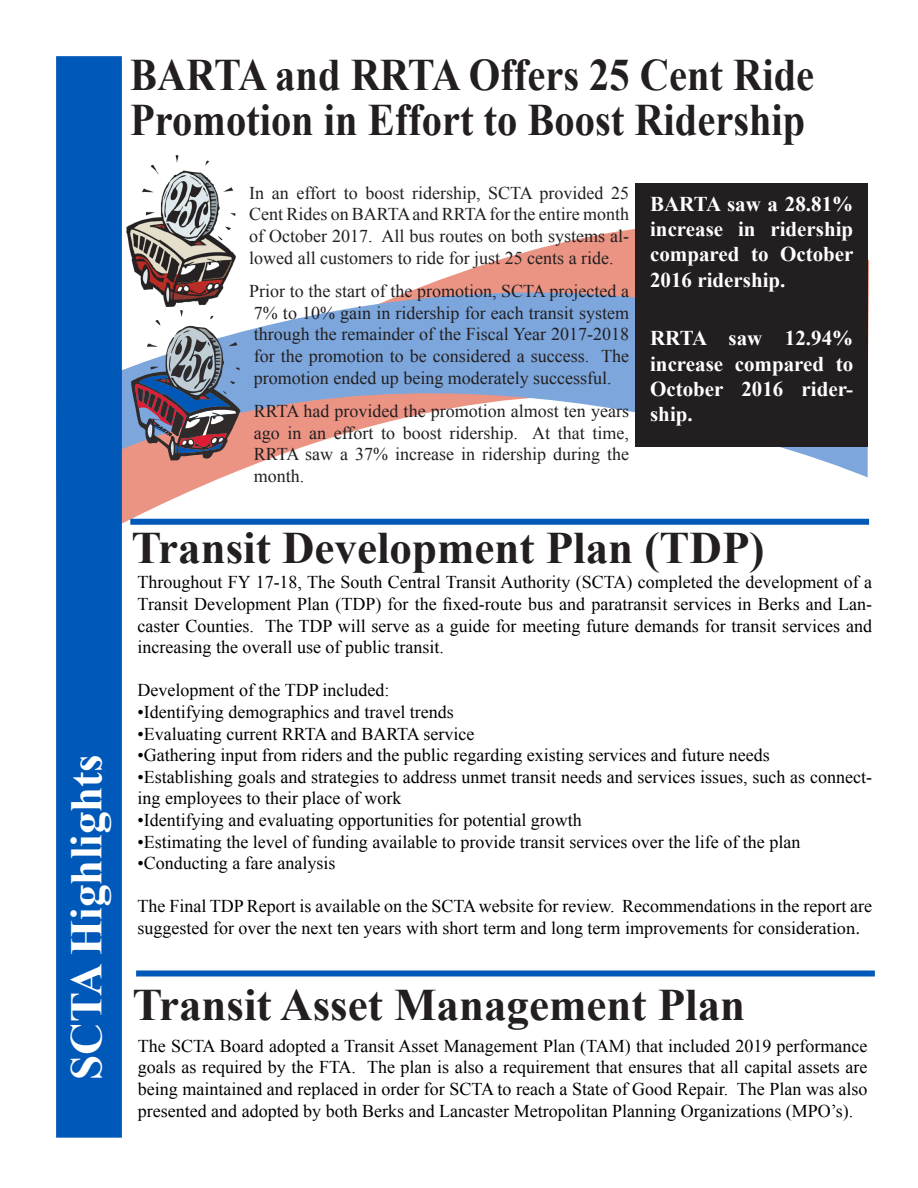
<style>
.page{position:relative;width:918px;height:1188px;background:#fff}
.page>*{position:absolute;margin:0;border:0;box-sizing:border-box;transform-origin:0 0}
.t1{font:700 45px "Times New Roman";color:#231f20;scale:.9 1}
.t2{font:700 45px "Times New Roman";color:#231f20}
.t3{font:700 45px "Times New Roman";color:#fff}
.t4{font:700 21px/25.2px "Times New Roman";color:#fff;text-align:justify}
.t5{font:18px/21.6px "Times New Roman";color:#000;text-align:justify}
.t6{font:18px/21.6px "Times New Roman";color:#231f20;text-align:justify}
.s1{font-family:"Minion Pro"}
</style>
<div class="page">
<svg style="left:122px;top:155px;width:747px;height:369px"></svg>
<svg style="left:122px;top:196px;width:746px;height:285px"></svg>
<div style="left:635px;top:183px;width:233px;height:264px;background:#231f20"></div>
<div style="left:56px;top:56px;width:66px;height:1082px;background:#0058b8;border:2px solid #0058b8"></div>
<svg style="left:131px;top:310px;width:109px;height:150px"></svg>
<div style="left:130px;top:519px;width:739px;height:6px;background:#0058b8"></div>
<div style="left:136px;top:970px;width:739px;height:6px;background:#0058b8"></div>
<p class="t1" style="left:130px;top:44px;width:762px">BARTA and RRTA Offers 25 Cent Ride</p>
<p class="t1" style="left:130px;top:89px;width:752px">Promotion in Effort to Boost Ridership</p>
<p class="t6" style="left:249px;top:182px;width:381px">In an effort to boost ridership, SCTA provided 25<br>Cent Rides on BARTA and RRTA for the entire month of October 2017. All bus routes on both systems al&shy;lowed all customers to ride for just 25 cents a ride.</p>
<p class="t6" style="left:249px;top:280px;width:381px">Prior to the start of the promotion, SCTA projected a 7% to 10% gain in ridership for each transit system through the remainder of the Fiscal Year 2017-2018 for the promotion to be considered a success. The promotion ended up being moderately successful.</p>
<p class="t6" style="left:254px;top:400px;width:377px">RRTA had provided the promotion almost ten years ago in an effort to boost ridership. At that time, RRTA saw a 37% increase in ridership during the month.</p>
<p class="t4" style="left:650px;top:191px;width:205px">BARTA saw a 28.81% increase in ridership compared to October 2016 ridership.</p>
<p class="t4" style="left:650px;top:325px;width:205px">RRTA saw 12.94% increase compared to October 2016 rider&shy;ship.</p>
<p class="t3" style="left:55px;top:1080px;width:327px;rotate:-90deg">SCTA Highlights</p>
<p class="t2" style="left:132px;top:517px;width:634px">Transit Development Plan (TDP)</p>
<p class="t5" style="left:138px;top:571px;width:736px">Throughout FY 17-18, The South Central Transit Authority (SCTA) completed the development of a Transit Development Plan (TDP) for the fixed-route bus and paratransit services in Berks and Lan&shy;caster Counties. The TDP will serve as a guide for meeting future demands for transit services and increasing the overall use of public transit.</p>
<p class="t5" style="left:138px;top:679px;width:253px">Development of the TDP included:</p>
<p class="t5" style="left:138px;top:701px;width:318px">•Identifying demographics and travel trends</p>
<p class="t5" style="left:138px;top:723px;width:338px">•Evaluating current RRTA and BARTA service</p>
<p class="t5" style="left:138px;top:744px;width:634px">•Gathering input from riders and the public regarding existing services and future needs</p>
<p class="t5" style="left:138px;top:766px;width:736px">•Establishing goals and strategies to address unmet transit needs and services issues, such as connect&shy;ing employees to their place of work</p>
<p class="t5" style="left:138px;top:809px;width:446px">•Identifying and evaluating opportunities for potential growth</p>
<p class="t5" style="left:138px;top:831px;width:664px">•Estimating the level of funding available to provide transit services over the life of the plan</p>
<p class="t5" style="left:138px;top:852px;width:199px">•Conducting a fare analysis</p>
<p class="t5" style="left:138px;top:895px;width:736px">The Final TDP Report is available on the SCTA website for review. Recommendations in the report are suggested for over the next ten years with short term and long term improvements for consider<span class="s1">ation.</span></p>
<p class="t2" style="left:132px;top:973px;width:614px">Transit Asset Management Plan</p>
<p class="t5" style="left:138px;top:1035px;width:731px">The SCTA Board adopted a Transit Asset Management Plan (TAM) that included 2019 performance goals as required by the FTA. The plan is also a requirement that ensures that all capital assets are being maintained and replaced in order for SCTA to reach a State of Good Repair. The Plan was also presented and adopted by both Berks and Lancaster Metropolitan Planning Organizations (MPO’s).</p>
</div>
